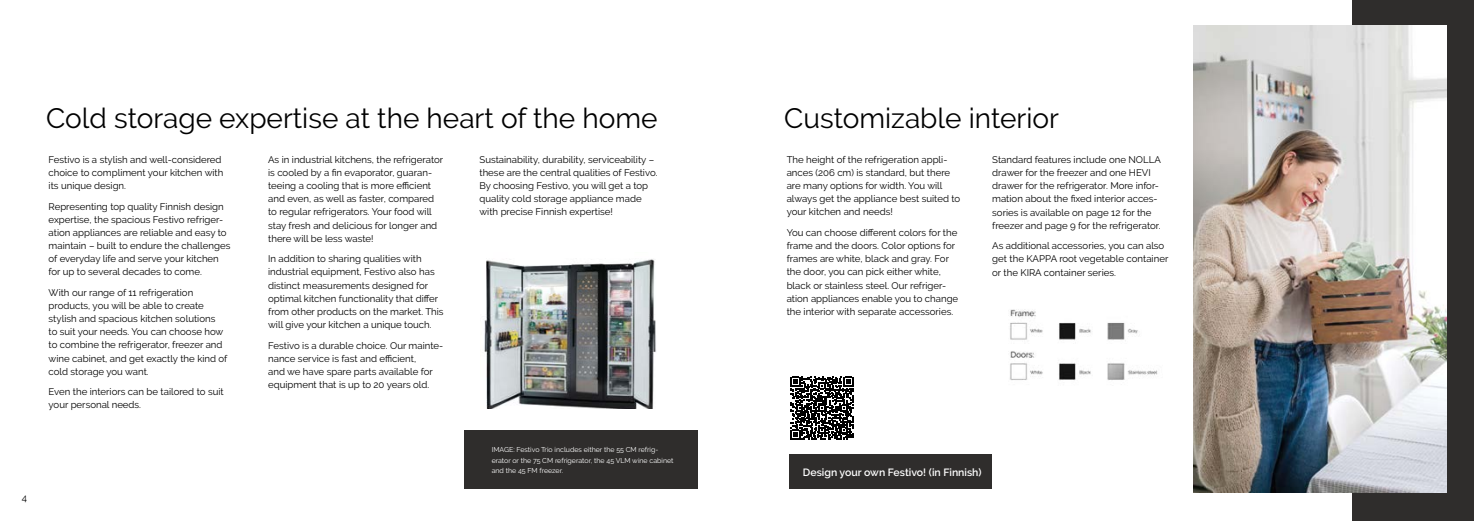
<style>
.page{position:relative;width:1474px;height:521px;background:#fff}
.page>*{position:absolute;margin:0;border:0;box-sizing:border-box;transform-origin:0 0}
.t1{font:28px "Raleway";color:#000}
.t2{font:600 10.5px "Raleway";color:#fff}
.t3{font:9.62px/13.1px "Raleway";color:#000}
.t4{font:7px/10.5px "Raleway";color:#fff}
</style>
<div class="page">
<div style="left:1352px;top:0;width:121px;height:521px;background:#2f2d2c"></div>
<div style="left:464px;top:430px;width:234px;height:58px;background:#2f2d2c"></div>
<div style="left:789px;top:454px;width:203px;height:35px;background:#2f2d2c"></div>
<img style="left:1193px;top:26px;width:253px;height:466px">
<img style="left:1010px;top:309px;width:148px;height:71px">
<img style="left:484px;top:259px;width:172px;height:150px">
<svg style="left:790px;top:377px;width:63px;height:62px"></svg>
<p class="t3" style="left:22px;top:491px;width:7px">4</p>
<h1 class="t1" style="left:46px;top:102px;width:613px">Cold storage expertise at the heart of the home</h1>
<h1 class="t1" style="left:784px;top:102px;width:276px">Customizable interior</h1>
<p class="t3" style="left:49px;top:153px;width:176px">Festivo is a stylish and well-considered choice to compliment your kitchen with its unique design.</p>
<p class="t3" style="left:49px;top:200px;width:183px">Representing top quality Finnish design expertise, the spacious Festivo refriger&shy;ation appliances are reliable and easy to maintain – built to endure the challenges of everyday life and serve your kitchen for up to several decades to come.</p>
<p class="t3" style="left:49px;top:286px;width:180px">With our range of 11 refrigeration products, you will be able to create stylish and spacious kitchen solutions<br>to suit your needs. You can choose how to combine the refrigerator, freezer and wine cabinet, and get exactly the kind of cold storage you want.</p>
<p class="t3" style="left:49px;top:385px;width:177px">Even the interiors can be tailored to suit your personal needs.</p>
<p class="t3" style="left:786px;top:153px;width:175px">The height of the refrigeration appli&shy;ances (206 cm) is standard, but there are many options for width. You will always get the appliance best suited to your kitchen and needs!</p>
<p class="t3" style="left:786px;top:226px;width:173px">You can choose different colors for the frame and the doors. Color options for frames are white, black and gray. For the door, you can pick either white, black or stainless steel. Our refriger&shy;ation appliances enable you to change the interior with separate accessories.</p>
<p class="t3" style="left:479px;top:153px;width:180px">Sustainability, durability, serviceability – these are the central qualities of Festivo.<br>By choosing Festivo, you will get a top quality cold storage appliance made with precise Finnish expertise!</p>
<p class="t3" style="left:268px;top:153px;width:176px">As in industrial kitchens, the refrigerator is cooled by a fin evaporator, guaran&shy;teeing a cooling that is more efficient and even, as well as faster, compared to regular refrigerators. Your food will stay fresh and delicious for longer and there will be less waste!</p>
<p class="t3" style="left:268px;top:252px;width:177px">In addition to sharing qualities with industrial equipment, Festivo also has distinct measurements designed for optimal kitchen functionality that differ from other products on the market. This will give your kitchen a unique touch.</p>
<p class="t3" style="left:268px;top:338px;width:176px">Festivo is a durable choice. Our mainte&shy;nance service is fast and efficient,<br>and we have spare parts available for equipment that is up to 20 years old.</p>
<p class="t3" style="left:992px;top:153px;width:170px">Standard features include one NOLLA drawer for the freezer and one HEVI drawer for the refrigerator. More infor&shy;mation about the fixed interior acces&shy;sories is available on page 12 for the freezer and page 9 for the refrigerator.</p>
<p class="t3" style="left:992px;top:239px;width:178px">As additional accessories, you can also get the KAPPA root vegetable container or the KIRA container series.</p>
<p class="t4" style="left:491px;top:444px;width:183px">IMAGE: Festivo Trio includes either the 55 CM refrig&shy;erator or the 75 CM refrigerator, the 45 VLM wine cabinet and the 45 FM freezer.</p>
<p class="t2" style="left:803px;top:466px;width:180px">Design your own Festivo! (in Finnish)</p>
</div>
